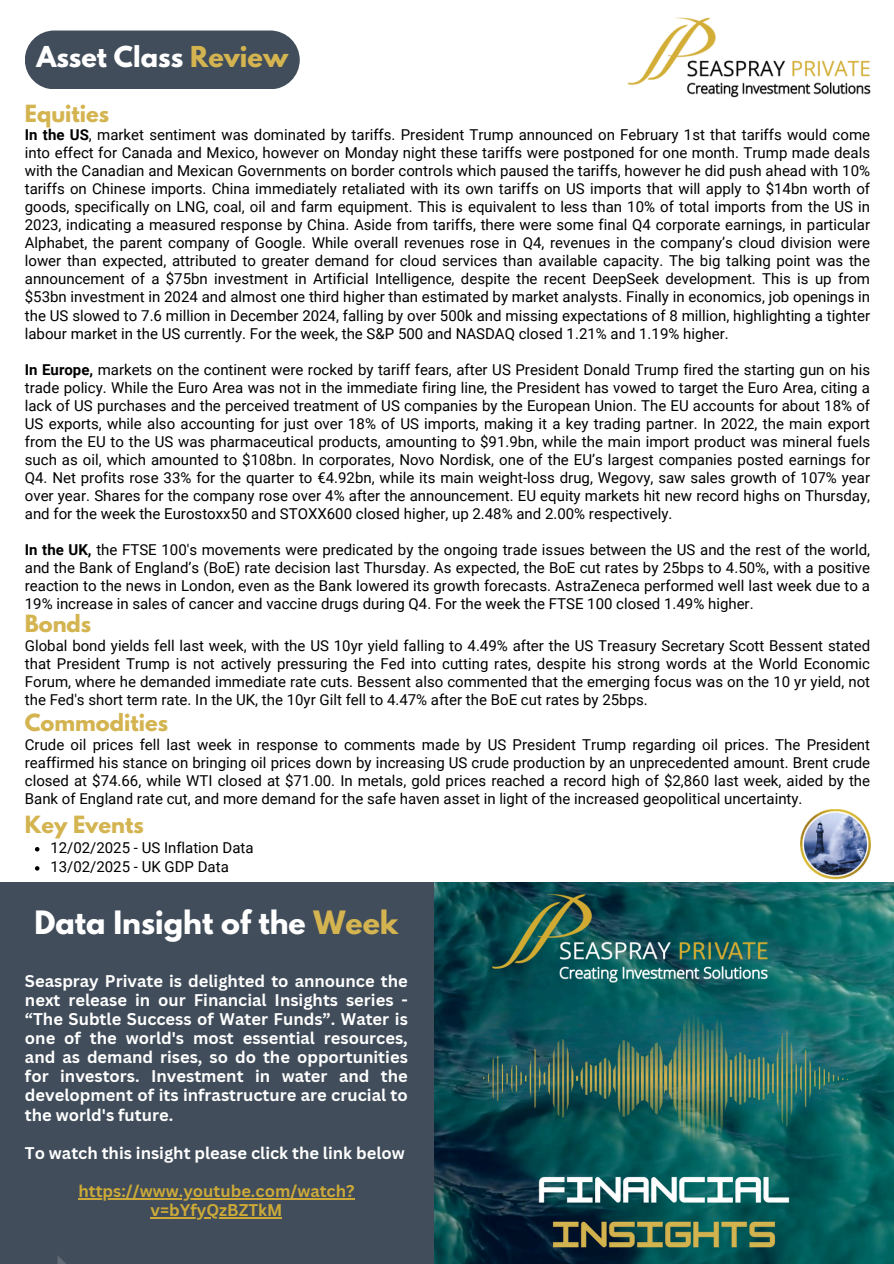
<style>
.page{position:relative;width:894px;height:1264px;background:#fff}
.page>*{position:absolute;margin:0;border:0;box-sizing:border-box;transform-origin:0 0}
.t1{font:700 28.5px "League Spartan";color:#fff}
.t2{font:700 25.5px "League Spartan";color:#fff}
.t3{font:700 21px "League Spartan";color:#d4b450}
.t4{font:700 16.5px/19.2px "Canva Sans";color:#fff;text-align:justify}
.t5{font:700 16.5px "Canva Sans";color:#cdaa38}
.t6{font:15px/18px "Roboto";color:#000;text-align:justify}
.s1{color:#d4b450}
.s2{font-weight:700}
</style>
<div class="page">
<div style="left:0;top:0;width:893px;height:1263px;background:#414d5a"></div>
<div style="left:0;top:0;width:893px;height:882px;background:#fff"></div>
<div style="left:25px;top:31px;width:274px;height:58px;background:#414d5a;border-radius:29px"></div>
<img style="left:627px;top:16px;width:243px;height:83px">
<img style="left:800px;top:809px;width:69px;height:70px">
<svg style="left:57px;top:1256px;width:8px;height:7px"></svg>
<svg style="left:35px;top:847px;width:4px;height:4px"></svg>
<svg style="left:35px;top:866px;width:4px;height:4px"></svg>
<img style="left:434px;top:882px;width:459px;height:381px">
<hr style="left:78px;top:1198px;width:276px;height:1px;background:#cdaa38">
<hr style="left:150px;top:1217px;width:132px;height:1px;background:#cdaa38">
<h2 class="t2" style="left:36px;top:44px;width:253px">Asset Class <span class="s1">Review</span></h2>
<p class="t3" style="left:25px;top:103px;width:86px">Equities</p>
<p class="t6" style="left:25px;top:126px;width:846px"><span class="s2">In the US</span>, market sentiment was dominated by tariffs. President Trump announced on February 1st that tariffs would come into effect for Canada and Mexico, however on Monday night these tariffs were postponed for one month. Trump made deals with the Canadian and Mexican Governments on border controls which paused the tariffs, however he did push ahead with 10% tariffs on Chinese imports. China immediately retaliated with its own tariffs on US imports that will apply to $14bn worth of goods, specifically on LNG, coal, oil and farm equipment. This is equivalent to less than 10% of total imports from the US in 2023, indicating a measured response by China. Aside from tariffs, there were some final Q4 corporate earnings, in particular Alphabet, the parent company of Google. While overall revenues rose in Q4, revenues in the company’s cloud division were lower than expected, attributed to greater demand for cloud services than available capacity. The big talking point was the announcement of a $75bn investment in Artificial Intelligence, despite the recent DeepSeek development. This is up from $53bn investment in 2024 and almost one third higher than estimated by market analysts. Finally in economics, job openings in the US slowed to 7.6 million in December 2024, falling by over 500k and missing expectations of 8 million, highlighting a tighter labour market in the US currently. For the week, the S&amp;P 500 and NASDAQ closed 1.21% and 1.19% higher.</p>
<h3 class="t6" style="left:25px;top:360px;width:846px"><span class="s2">In Europe,</span> markets on the continent were rocked by tariff fears, after US President Donald Trump fired the starting gun on his trade policy. While the Euro Area was not in the immediate firing line, the President has vowed to target the Euro Area, citing a lack of US purchases and the perceived treatment of US companies by the European Union. The EU accounts for about 18% of US exports, while also accounting for just over 18% of US imports, making it a key trading partner. In 2022, the main export from the EU to the US was pharmaceutical products, amounting to $91.9bn, while the main import product was mineral fuels such as oil, which amounted to $108bn. In corporates, Novo Nordisk, one of the EU’s largest companies posted earnings for Q4. Net profits rose 33% for the quarter to €4.92bn, while its main weight-loss drug, Wegovy, saw sales growth of 107% year over year. Shares for the company rose over 4% after the announcement. EU equity markets hit new record highs on Thursday, and for the week the Eurostoxx50 and STOXX600 closed higher, up 2.48% and 2.00% respectively.</h3>
<p class="t6" style="left:25px;top:540px;width:846px"><span class="s2">In the UK,</span> the FTSE 100's movements were predicated by the ongoing trade issues between the US and the rest of the world, and the Bank of England’s (BoE) rate decision last Thursday. As expected, the BoE cut rates by 25bps to 4.50%, with a positive reaction to the news in London, even as the Bank lowered its growth forecasts. AstraZeneca performed well last week due to a 19% increase in sales of cancer and vaccine drugs during Q4. For the week the FTSE 100 closed 1.49% higher.</p>
<p class="t3" style="left:25px;top:613px;width:68px">Bonds</p>
<p class="t6" style="left:25px;top:636px;width:846px">Global bond yields fell last week, with the US 10yr yield falling to 4.49% after the US Treasury Secretary Scott Bessent stated that President Trump is not actively pressuring the Fed into cutting rates, despite his strong words at the World Economic Forum, where he demanded immediate rate cuts. Bessent also commented that the emerging focus was on the 10 yr yield, not the Fed's short term rate. In the UK, the 10yr Gilt fell to 4.47% after the BoE cut rates by 25bps.</p>
<h3 class="t6" style="left:25px;top:736px;width:846px">Crude oil prices fell last week in response to comments made by US President Trump regarding oil prices. The President reaffirmed his stance on bringing oil prices down by increasing US crude production by an unprecedented amount. Brent crude closed at $74.66, while WTI closed at $71.00. In metals, gold prices reached a record high of $2,860 last week, aided by the Bank of England rate cut, and more demand for the safe haven asset in light of the increased geopolitical uncertainty.</h3>
<p class="t3" style="left:25px;top:712px;width:145px">Commodities</p>
<h3 class="t3" style="left:25px;top:814px;width:120px">Key Events</h3>
<p class="t6" style="left:50px;top:838px;width:205px">12/02/2025 - US Inflation Data</p>
<h3 class="t6" style="left:50px;top:857px;width:180px">13/02/2025 - UK GDP Data</h3>
<p class="t1" style="left:34px;top:908px;width:365px">Data Insight of the <span class="s1">Week</span></p>
<p class="t4" style="left:25px;top:970px;width:384px">Seaspray Private is delighted to announce the next release in our Financial Insights series - “The Subtle Success of Water Funds”. Water is one of the world's most essential resources, and as demand rises, so do the opportunities for investors. Investment in water and the development of its infrastructure are crucial to the world's future.</p>
<h1 class="t4" style="left:25px;top:1142px;width:381px">To watch this insight please click the link below</h1>
<h4 class="t5" style="left:78px;top:1179px;width:277px">https://www.youtube.com/watch?</h4>
<h4 class="t5" style="left:150px;top:1198px;width:133px">v=bYfyQzBZTkM</h4>
</div>
